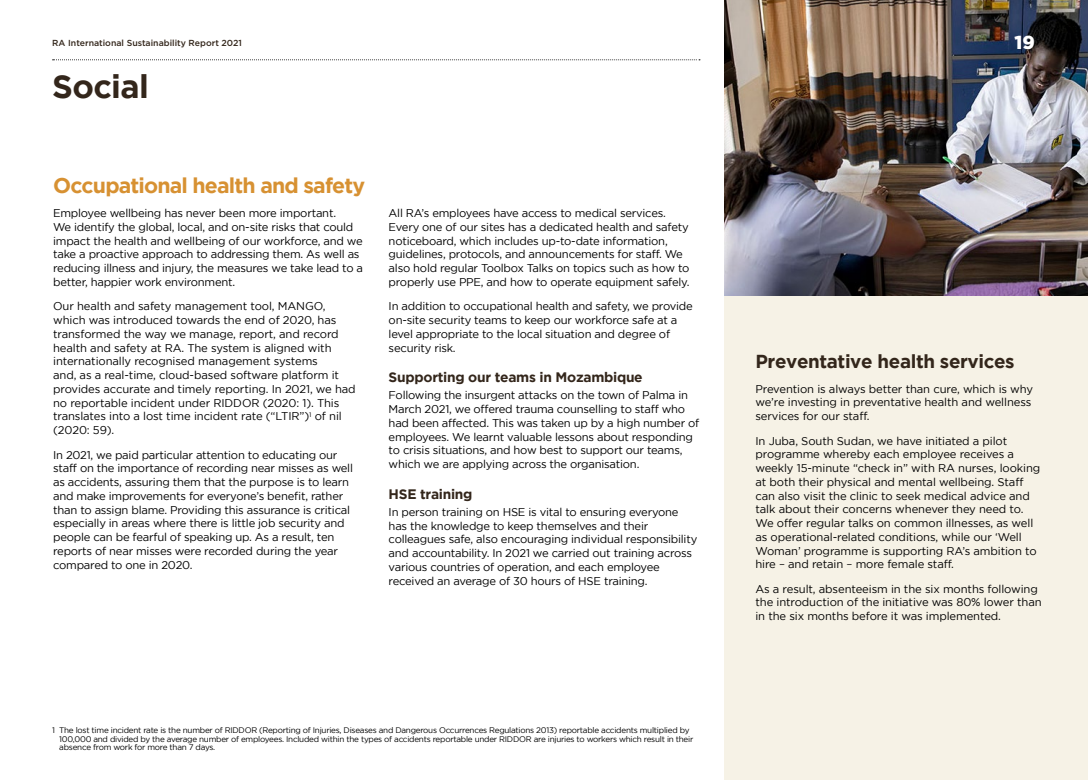
<style>
.page{position:relative;width:1088px;height:780px;background:#fff}
.page>*{position:absolute;margin:0;border:0;box-sizing:border-box;transform-origin:0 0}
.t1{font:700 32.5px "Gotham";letter-spacing:-.02em;color:#33261b}
.t2{font:700 21.25px "Gotham";letter-spacing:-.04em;color:#d79132}
.t3{font:700 18.75px "Gotham";letter-spacing:-.02em;color:#33261b}
.t4{font:900 18.75px "Gotham";color:#fff}
.t5{font:700 13.75px "Gotham";letter-spacing:-.02em;color:#33261b}
.t6{font:11.25px/13.8px "Gotham";letter-spacing:-.02em;color:#000}
.t7{font:500 8.75px "Gotham";color:#33261b}
.t8{font:8.12px/8.8px "Gotham";letter-spacing:-.03em;color:#000}
</style>
<div class="page">
<img style="left:724px;top:0;width:364px;height:296px">
<svg style="left:53px;top:59px;width:647px;height:1px"></svg>
<div style="left:724px;top:296px;width:364px;height:484px;background:#f6f2e6"></div>
<p class="t7" style="left:52px;top:38px;width:191px">RA International Sustainability Report 2021</p>
<h1 class="t1" style="left:52px;top:68px;width:98px">Social</h1>
<h2 class="t2" style="left:53px;top:173px;width:313px">Occupational health and safety</h2>
<p class="t6" style="left:53px;top:206px;width:311px">Employee wellbeing has never been more important.<br>We identify the global, local, and on-site risks that could impact the health and wellbeing of our workforce, and we take a proactive approach to addressing them. As well as reducing illness and injury, the measures we take lead to a better, happier work environment.</p>
<p class="t6" style="left:53px;top:299px;width:304px">Our health and safety management tool, MANGO, which was introduced towards the end of 2020, has transformed the way we manage, report, and record health and safety at RA. The system is aligned with internationally recognised management systems<br>and, as a real-time, cloud-based software platform it provides accurate and timely reporting. In 2021, we had no reportable incident under RIDDOR (2020: 1). This translates into a lost time incident rate (“LTIR”)<sup>1</sup> of nil (2020: 59).</p>
<p class="t6" style="left:53px;top:447px;width:301px">In 2021, we paid particular attention to educating our staff on the importance of recording near misses as well as accidents, assuring them that the purpose is to learn and make improvements for everyone’s benefit, rather than to assign blame. Providing this assurance is critical especially in areas where there is little job security and people can be fearful of speaking up. As a result, ten reports of near misses were recorded during the year compared to one in 2020.</p>
<p class="t6" style="left:389px;top:206px;width:302px">All RA’s employees have access to medical services.<br>Every one of our sites has a dedicated health and safety noticeboard, which includes up-to-date information, guidelines, protocols, and announcements for staff. We also hold regular Toolbox Talks on topics such as how to properly use PPE, and how to operate equipment safely.</p>
<p class="t6" style="left:389px;top:299px;width:306px">In addition to occupational health and safety, we provide on-site security teams to keep our workforce safe at a level appropriate to the local situation and degree of security risk.</p>
<p class="t5" style="left:389px;top:369px;width:256px">Supporting our teams in Mozambique</p>
<p class="t6" style="left:389px;top:388px;width:312px">Following the insurgent attacks on the town of Palma in March 2021, we offered trauma counselling to staff who had been affected. This was taken up by a high number of employees. We learnt valuable lessons about responding to crisis situations, and how best to support our teams, which we are applying across the organisation.</p>
<p class="t5" style="left:389px;top:486px;width:85px">HSE training</p>
<p class="t6" style="left:389px;top:505px;width:310px">In person training on HSE is vital to ensuring everyone has the knowledge to keep themselves and their colleagues safe, also encouraging individual responsibility and accountability. In 2021 we carried out training across various countries of operation, and each employee received an average of 30 hours of HSE training.</p>
<p class="t8" style="left:59px;top:725px;width:635px;text-indent:-7px">1 The lost time incident rate is the number of RIDDOR (Reporting of Injuries, Diseases and Dangerous Occurrences Regulations 2013) reportable accidents multiplied by<br>100,000 and divided by the average number of employees. Included within the types of accidents reportable under RIDDOR are injuries to workers which result in their absence from work for more than 7 days.</p>
<h3 class="t4" style="left:1014px;top:32px;width:22px">19</h3>
<h3 class="t3" style="left:755px;top:351px;width:261px">Preventative health services</h3>
<p class="t6" style="left:755px;top:381px;width:279px">Prevention is always better than cure, which is why we’re investing in preventative health and wellness services for our staff.</p>
<p class="t6" style="left:755px;top:433px;width:286px">In Juba, South Sudan, we have initiated a pilot programme whereby each employee receives a weekly 15-minute “check in” with RA nurses, looking at both their physical and mental wellbeing. Staff can also visit the clinic to seek medical advice and talk about their concerns whenever they need to.<br>We offer regular talks on common illnesses, as well as operational-related conditions, while our ‘Well Woman’ programme is supporting RA’s ambition to hire – and retain – more female staff.</p>
<p class="t6" style="left:755px;top:581px;width:288px">As a result, absenteeism in the six months following the introduction of the initiative was 80% lower than in the six months before it was implemented.</p>
</div>
